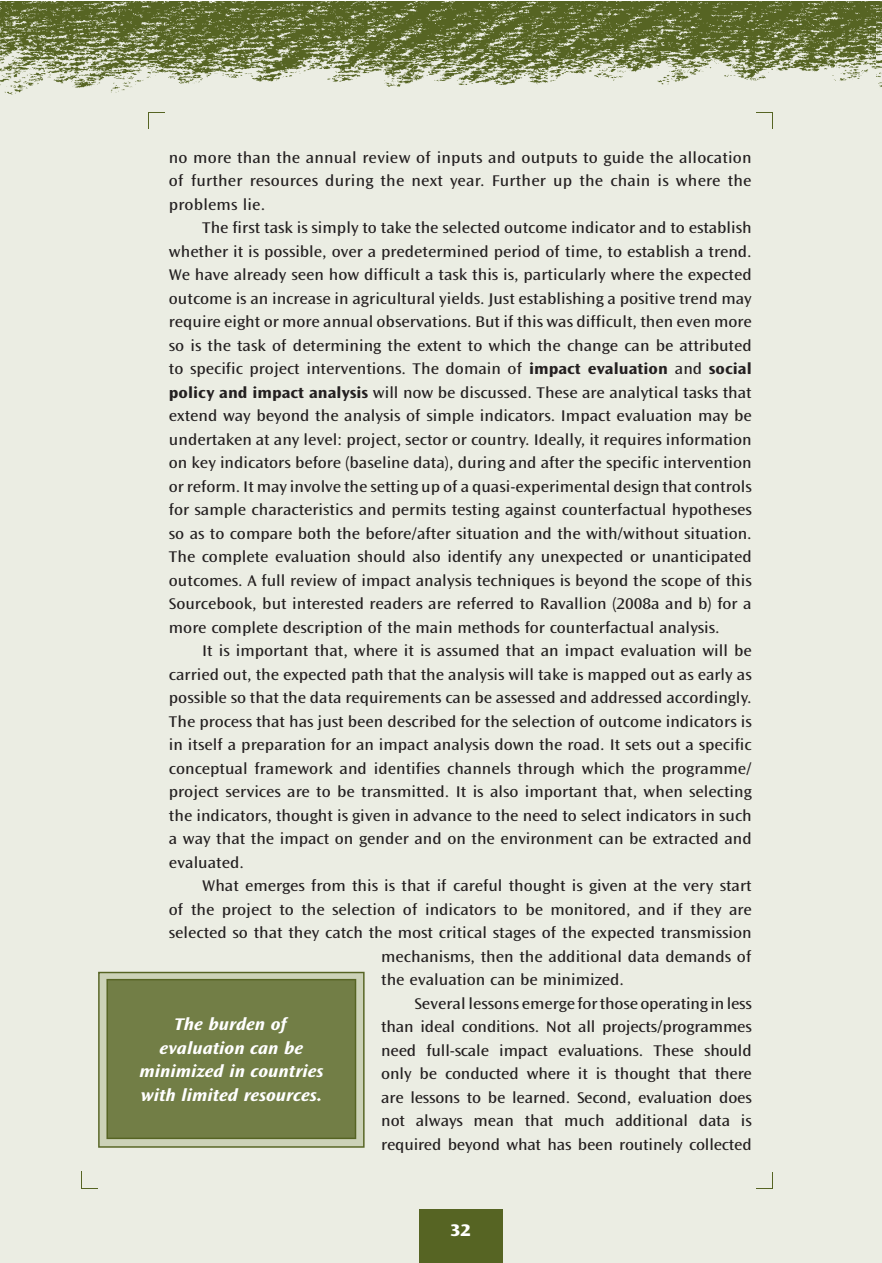
<style>
.page{position:relative;width:882px;height:1263px;background:#fff}
.page>*{position:absolute;margin:0;border:0;box-sizing:border-box;transform-origin:0 0}
.t1{font:italic 700 17.55px/23.5px "Ocean Sans Std";color:#fff;text-align:center;scale:1.1 1}
.t2{font:800 17.55px "Ocean Sans Std";color:#fff;scale:1.1 1}
.t3{font:16.2px/23.5px "Ocean Sans Std";color:#231f20;text-align:justify;scale:1.1 1}
.s1{font-weight:700}
</style>
<div class="page">
<div style="left:0;top:2px;width:876px;height:1261px;background:#ebede3"></div>
<svg style="left:148px;top:112px;width:17px;height:17px"></svg>
<svg style="left:756px;top:112px;width:17px;height:17px"></svg>
<svg style="left:756px;top:1172px;width:17px;height:17px"></svg>
<img style="left:0;top:2px;width:876px;height:93px">
<div style="left:419px;top:1209px;width:83px;height:54px;background:#566423"></div>
<svg style="left:81px;top:1171px;width:17px;height:18px"></svg>
<div style="left:876px;top:2px;width:6px;height:1261px;background:#ebede3"></div>
<svg style="left:876px;top:2px;width:6px;height:85px"></svg>
<svg style="left:98px;top:971px;width:266px;height:176px;background:#bac1a1"></svg>
<div style="left:106px;top:979px;width:250px;height:160px;background:#727e46"></div>
<p class="t3" style="left:169px;top:146px;width:531px">no more than the annual review of inputs and outputs to guide the allocation of further resources during the next year. Further up the chain is where the problems lie.</p>
<p class="t3" style="left:169px;top:217px;width:531px;text-indent:33px">The first task is simply to take the selected outcome indicator and to establish whether it is possible, over a predetermined period of time, to establish a trend.<br>We have already seen how difficult a task this is, particularly where the expected outcome is an increase in agricultural yields. Just establishing a positive trend may require eight or more annual observations. But if this was difficult, then even more so is the task of determining the extent to which the change can be attributed to specific project interventions. The domain of <span class="s1">impact evaluation</span> and <span class="s1">social policy and impact analysis</span> will now be discussed. These are analytical tasks that extend way beyond the analysis of simple indicators. Impact evaluation may be undertaken at any level: project, sector or country. Ideally, it requires information on key indicators before (baseline data), during and after the specific intervention or reform. It may involve the setting up of a quasi-experimental design that controls for sample characteristics and permits testing against counterfactual hypotheses so as to compare both the before/after situation and the with/without situation.<br>The complete evaluation should also identify any unexpected or unanticipated outcomes. A full review of impact analysis techniques is beyond the scope of this Sourcebook, but interested readers are referred to Ravallion (2008a and b) for a more complete description of the main methods for counterfactual analysis.</p>
<p class="t3" style="left:169px;top:640px;width:531px;text-indent:33px">It is important that, where it is assumed that an impact evaluation will be carried out, the expected path that the analysis will take is mapped out as early as possible so that the data requirements can be assessed and addressed accordingly.<br>The process that has just been described for the selection of outcome indicators is in itself a preparation for an impact analysis down the road. It sets out a specific conceptual framework and identifies channels through which the programme/ project services are to be transmitted. It is also important that, when selecting the indicators, thought is given in advance to the need to select indicators in such a way that the impact on gender and on the environment can be extracted and evaluated.</p>
<p class="t3" style="left:202px;top:874px;width:501px">What emerges from this is that if careful thought is given at the very start</p>
<p class="t3" style="left:169px;top:898px;width:531px">of the project to the selection of indicators to be monitored, and if they are</p>
<p class="t3" style="left:169px;top:921px;width:531px">selected so that they catch the most critical stages of the expected transmission</p>
<p class="t3" style="left:381px;top:945px;width:338px">mechanisms, then the additional data demands of</p>
<p class="t3" style="left:381px;top:968px;width:222px">the evaluation can be minimized.</p>
<p class="t3" style="left:414px;top:992px;width:308px">Several lessons emerge for those operating in less</p>
<p class="t3" style="left:381px;top:1015px;width:338px">than ideal conditions. Not all projects/programmes</p>
<p class="t3" style="left:381px;top:1039px;width:338px">need full-scale impact evaluations. These should</p>
<p class="t3" style="left:381px;top:1062px;width:338px">only be conducted where it is thought that there</p>
<p class="t3" style="left:381px;top:1086px;width:338px">are lessons to be learned. Second, evaluation does</p>
<p class="t3" style="left:381px;top:1109px;width:338px">not always mean that much additional data is</p>
<p class="t3" style="left:381px;top:1133px;width:338px">required beyond what has been routinely collected</p>
<p class="t1" style="left:139px;top:1013px;width:169px">The burden of evaluation can be minimized in countries with limited resources.</p>
<p class="t2" style="left:450px;top:1220px;width:20px">32</p>
</div>
